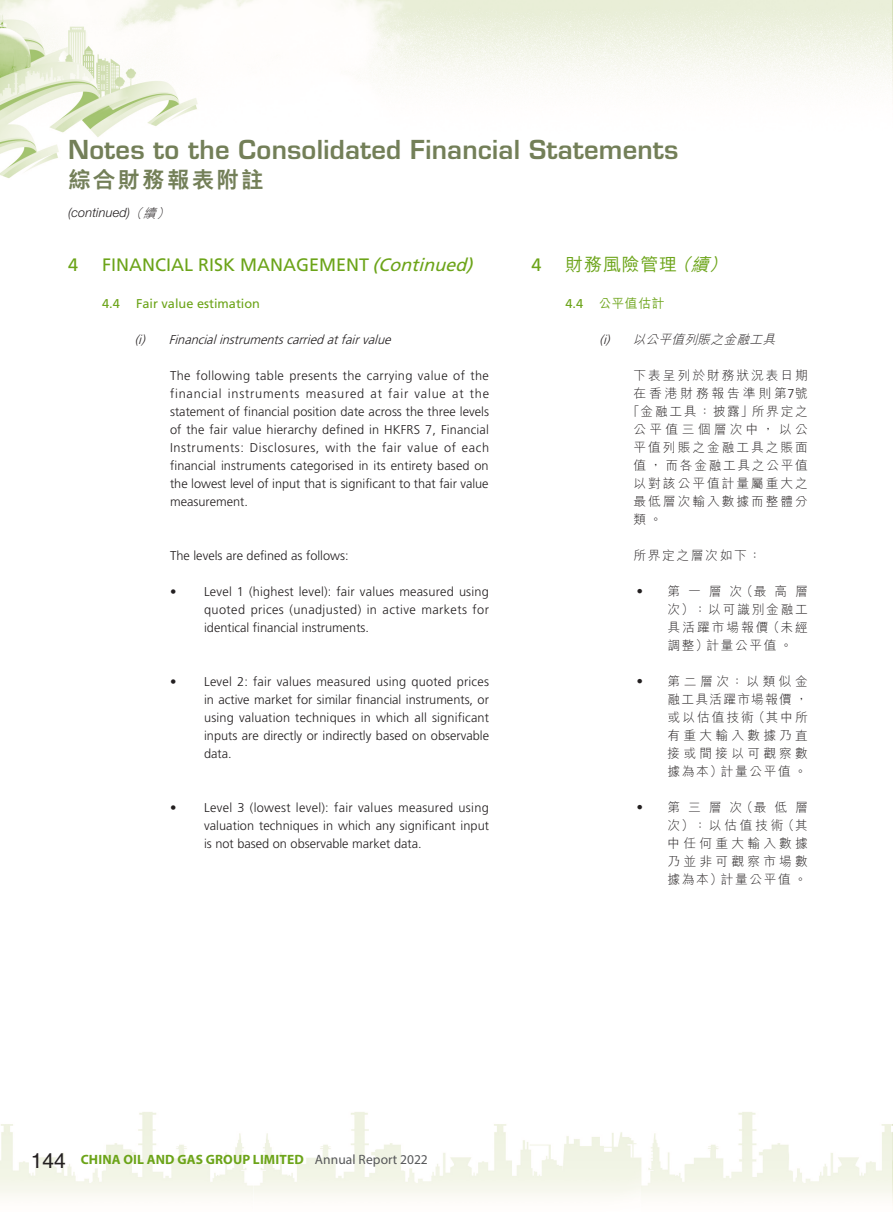
<style>
.page{position:relative;width:893px;height:1212px;background:#fff}
.page>*{position:absolute;margin:0;border:0;box-sizing:border-box;transform-origin:0 0}
.t1{font:600 25.5px "Eurostile LT Std";letter-spacing:.01em;color:#737f58}
.t2{font:800 22.5px "M Hei HK";letter-spacing:.1em;color:#737f58}
._01_H1{font:18px "Frutiger LT Std";color:#6ca419}
._01_H1-2{font:500 18px "M Hei HK";letter-spacing:.05em;color:#6ca419}
.t3{font:700 13.5px "Myriad Pro";letter-spacing:.01em;color:#6ca419}
._00_txt{font:300 12.75px/18px "Frutiger LT Std";color:#231f20;text-align:justify}
._00_txt-2{font:300 12.75px/18px "M Hei HK";letter-spacing:.15em;color:#231f20;text-align:justify}
._03_H3{font:italic 300 12.75px "Frutiger LT Std";color:#231f20}
._02_H2{font:12.75px "Frutiger LT Std";color:#6ca419}
.t4{font:italic 300 12.75px "Helvetica Neue LT Std";letter-spacing:.01em;color:#231f20}
._03_H3-2{font:italic 300 12.75px "M Hei HK";color:#231f20}
._00_txt-3{font:300 12.75px "M Hei HK";letter-spacing:.225em;color:#231f20}
._00_txt-4{font:300 12.75px "M Hei HK";letter-spacing:.13em;color:#231f20}
._00_txt-5{font:300 12.75px "M Hei HK";letter-spacing:.255em;color:#231f20}
._00_txt-6{font:300 12.75px "M Hei HK";letter-spacing:.125em;color:#231f20}
._02_H2-2{font:500 12.75px "M Hei HK";letter-spacing:.04em;color:#6ca419}
.s1{font-family:"M Hei HK"}
.s2{font-style:italic}
.s3{font-family:"Frutiger LT Std";font-weight:400}
.s4{font-family:"Frutiger LT Std"}
.s5{font-family:"Helvetica LT Std";font-weight:400;font-size:21px;color:#231f20}
.s6{font-weight:400;color:#57585a}
</style>
<div class="page">
<img style="left:0;top:0;width:893px;height:1204px">
<h1 class="t1" style="left:68px;top:134px;width:612px">Notes to the Consolidated Financial Statements</h1>
<h2 class="t2" style="left:68px;top:168px;width:197px">綜合財務報表附註</h2>
<p class="t4" style="left:68px;top:205px;width:106px">(continued)<span class="s1">（續）</span></p>
<p class="_01_H1" style="left:68px;top:254px;width:12px">4</p>
<p class="_01_H1" style="left:102px;top:254px;width:377px">FINANCIAL RISK MANAGEMENT <span class="s2">(Continued)</span></p>
<p class="_02_H2" style="left:102px;top:296px;width:19px">4.4</p>
<p class="_02_H2" style="left:136px;top:296px;width:126px">Fair value estimation</p>
<p class="_03_H3" style="left:135px;top:332px;width:261px">(i) Financialinstrumentscarriedatfairvalue</p>
<p class="_00_txt" style="left:170px;top:367px;width:321px">The following table presents the carrying value of the financial instruments measured at fair value at the statement of financial position date across the three levels of the fair value hierarchy defined in HKFRS 7, Financial Instruments: Disclosures, with the fair value of each financial instruments categorised in its entirety based on the lowest level of input that is significant to that fair value measurement.</p>
<p class="_00_txt" style="left:170px;top:547px;width:180px">The levels are defined as follows:</p>
<p class="_00_txt" style="left:204px;top:583px;width:286px;text-indent:-34px">• Level 1 (highest level): fair values measured using quoted prices (unadjusted) in active markets for identical financial instruments.</p>
<p class="_00_txt" style="left:204px;top:673px;width:287px;text-indent:-34px">• Level 2: fair values measured using quoted prices in active market for similar financial instruments, or using valuation techniques in which all significant inputs are directly or indirectly based on observable data.</p>
<p class="_00_txt" style="left:204px;top:799px;width:287px;text-indent:-34px">• Level 3 (lowest level): fair values measured using valuation techniques in which any significant input is not based on observable market data.</p>
<p class="_01_H1" style="left:531px;top:254px;width:12px">4</p>
<p class="_01_H1-2" style="left:565px;top:252px;width:169px">財務風險管理<span class="s2">（續）</span></p>
<p class="_02_H2-2" style="left:566px;top:294px;width:101px"><span class="s3">4.4</span> 公平值估計</p>
<p class="_03_H3-2" style="left:600px;top:333px;width:181px"><span class="s4">(i)</span> 以公平值列賬之金融工具</p>
<p class="_00_txt-2" style="left:634px;top:366px;width:176px">下表呈列於財務狀況表日期</p>
<p class="_00_txt-3" style="left:634px;top:387px;width:176px">在香港財務報告準則第<span class="s4">7</span>號</p>
<p class="_00_txt-2" style="left:627px;top:402px;width:182px">「金融工具：披露」所界定之</p>
<p class="_00_txt-5" style="left:634px;top:423px;width:176px">公平值三個層次中，以公</p>
<p class="_00_txt-2" style="left:634px;top:438px;width:176px">平值列賬之金融工具之賬面</p>
<p class="_00_txt-4" style="left:634px;top:459px;width:176px">值，而各金融工具之公平值</p>
<p class="_00_txt-2" style="left:634px;top:474px;width:176px">以對該公平值計量屬重大之</p>
<p class="_00_txt-2" style="left:634px;top:492px;width:176px">最低層次輸入數據而整體分</p>
<p class="_00_txt-2" style="left:634px;top:510px;width:30px">類。</p>
<p class="_00_txt-6" style="left:634px;top:549px;width:129px">所界定之層次如下：</p>
<p class="_00_txt-2" style="left:634px;top:582px;width:14px">‧</p>
<p class="_00_txt-2" style="left:668px;top:582px;width:142px">第一層次（最高層次）：以可識別金融工具活躍市場報價（未經調整）計量公平值。</p>
<p class="_00_txt-2" style="left:634px;top:672px;width:14px">‧</p>
<p class="_00_txt-2" style="left:668px;top:672px;width:142px">第二層次：以類似金融工具活躍市場報價，或以估值技術（其中所有重大輸入數據乃直接或間接以可觀察數據為本）計量公平值。</p>
<p class="_00_txt-2" style="left:634px;top:798px;width:14px">‧</p>
<p class="_00_txt-2" style="left:668px;top:798px;width:142px">第三層次（最低層次）：以估值技術（其中任何重大輸入數據乃並非可觀察市場數據為本）計量公平值。</p>
<p class="t3" style="left:31px;top:1150px;width:398px"><span class="s5">144</span> CHINA OIL AND GAS GROUP LIMITED <span class="s6">Annual Report 2022</span></p>
</div>
